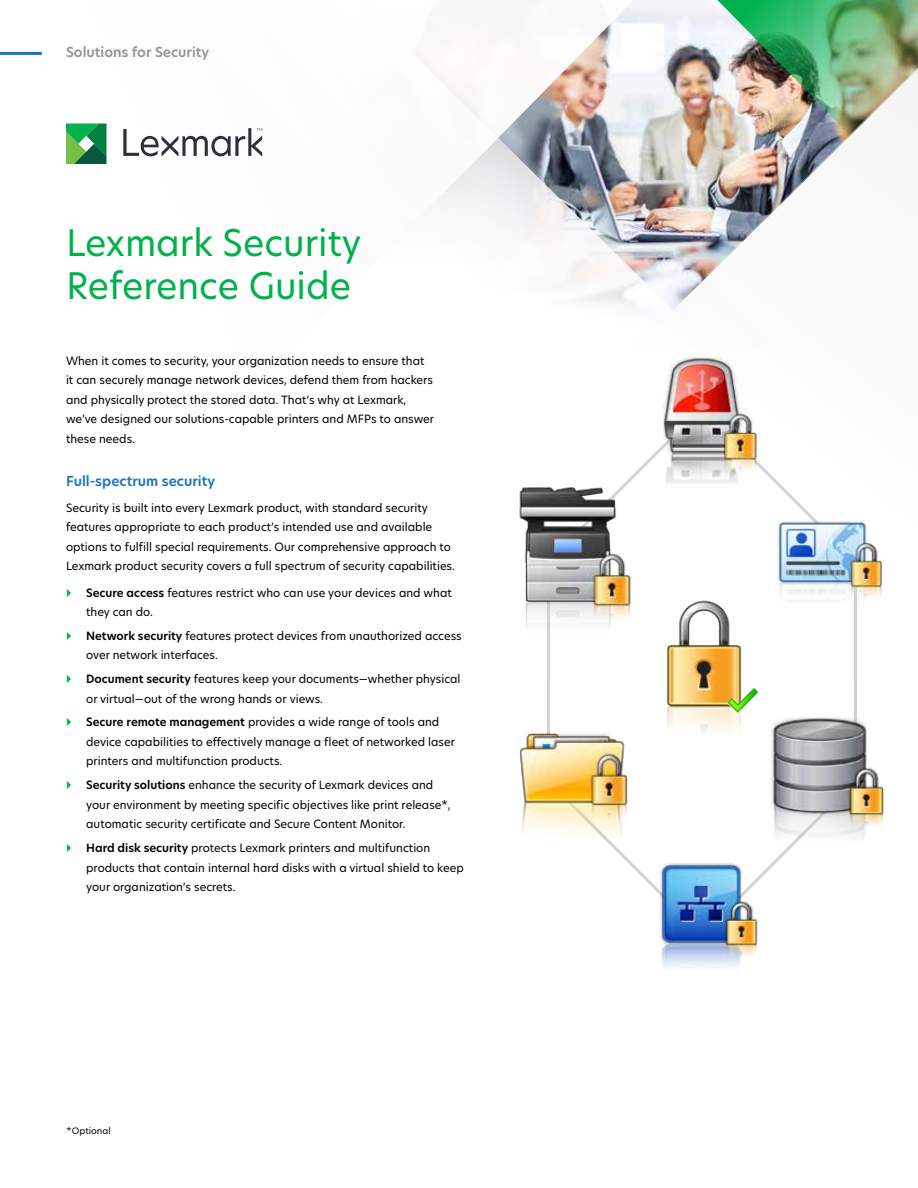
<style>
.page{position:relative;width:918px;height:1188px;background:#fff}
.page>*{position:absolute;margin:0;border:0;box-sizing:border-box;transform-origin:0 0}
.t1{font:36px/43.2px "TP Hero";color:#00b14c}
.t2{font:600 13.5px "TP Hero";color:#1c75bc}
.t3{font:600 13.5px "TP Hero";color:#939598}
.t4{font:11.25px/19.5px "TP Hero";color:#000}
.t5{font:8.7px "TP Hero";color:#000}
.s1{font-weight:600}
</style>
<div class="page">
<img style="left:710px;top:0;width:208px;height:49px">
<svg style="left:106px;top:0;width:604px;height:164px"></svg>
<img style="left:294px;top:49px;width:624px;height:261px">
<hr style="left:0;top:52px;width:42px;height:3px;background:#1c75bc">
<svg style="left:547px;top:445px;width:310px;height:493px"></svg>
<img style="left:666px;top:598px;width:76px;height:140px">
<img style="left:723px;top:688px;width:37px;height:26px">
<img style="left:663px;top:357px;width:95px;height:130px">
<img style="left:661px;top:863px;width:81px;height:106px">
<img style="left:723px;top:899px;width:37px;height:59px">
<img style="left:519px;top:722px;width:110px;height:118px">
<img style="left:776px;top:520px;width:106px;height:83px">
<img style="left:519px;top:485px;width:114px;height:152px">
<img style="left:771px;top:718px;width:95px;height:127px">
<img style="left:849px;top:768px;width:35px;height:60px">
<svg style="left:123px;top:128px;width:139px;height:28px"></svg>
<svg style="left:66px;top:123px;width:40px;height:41px;background:#359c56"></svg>
<p class="t3" style="left:66px;top:43px;width:145px">Solutions for Security</p>
<h1 class="t1" style="left:66px;top:220px;width:297px">Lexmark Security<br>Reference Guide</h1>
<p class="t4" style="left:66px;top:351px;width:370px">When it comes to security, your organization needs to ensure that it can securely manage network devices, defend them from hackers and physically protect the stored data. That’s why at Lexmark, we’ve designed our solutions-capable printers and MFPs to answer these needs.</p>
<p class="t2" style="left:66px;top:471px;width:151px">Full-spectrum security</p>
<p class="t4" style="left:66px;top:498px;width:391px">Security is built into every Lexmark product, with standard security features appropriate to each product’s intended use and available options to fulfill special requirements. Our comprehensive approach to Lexmark product security covers a full spectrum of security capabilities.</p>
<p class="t4" style="left:86px;top:582px;width:367px"><span class="s1">Secure access</span> features restrict who can use your devices and what they can do.</p>
<p class="t4" style="left:86px;top:626px;width:377px"><span class="s1">Network security</span> features protect devices from unauthorized access over network interfaces.</p>
<p class="t4" style="left:86px;top:669px;width:376px"><span class="s1">Document security</span> features keep your documents—whether physical or virtual—out of the wrong hands or views.</p>
<p class="t4" style="left:86px;top:712px;width:370px"><span class="s1">Secure remote management</span> provides a wide range of tools and device capabilities to effectively manage a fleet of networked laser printers and multifunction products.</p>
<p class="t4" style="left:86px;top:775px;width:366px"><span class="s1">Security solutions</span> enhance the security of Lexmark devices and your environment by meeting specific objectives like print release*, automatic security certificate and Secure Content Monitor.</p>
<p class="t4" style="left:86px;top:838px;width:379px"><span class="s1">Hard disk security</span> protects Lexmark printers and multifunction products that contain internal hard disks with a virtual shield to keep your organization’s secrets.</p>
<p class="t5" style="left:67px;top:1125px;width:46px">*Optional</p>
</div>
